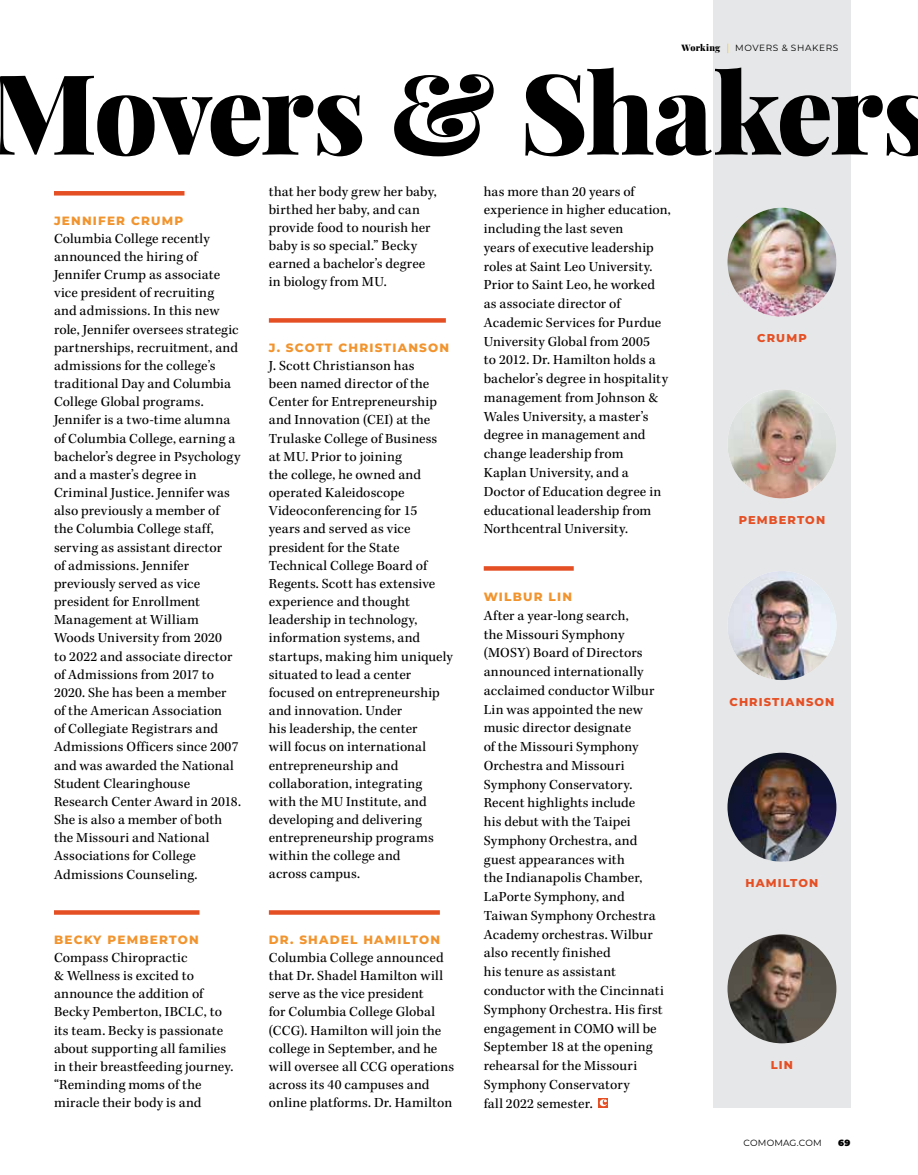
<style>
.page{position:relative;width:918px;height:1175px;background:#fff}
.page>*{position:absolute;margin:0;border:0;box-sizing:border-box;transform-origin:0 0}
.t1{font:14.25px/18.1px "Kepler Std";letter-spacing:.01em;color:#000}
.t2{font:800 12px "Montserrat";letter-spacing:.1em;color:#f2942e}
.t3{font:800 11.4px "Montserrat";letter-spacing:.1em;color:#e54f24}
.t4{font:9px "Montserrat";letter-spacing:.07em;color:#000}
.t5{font:9px "Montserrat";letter-spacing:.02em;color:#000}
.t6{font:900 9px "Playfair Display";letter-spacing:.015em;color:#000}
.t7{font:900 9px "Montserrat";color:#000}
</style>
<div class="page">
<div style="left:713px;top:0;width:137px;height:1107px;background:#e6e7e8"></div>
<svg style="left:0;top:67px;width:918px;height:90px"></svg>
<hr style="left:54px;top:191px;width:131px;height:4px;background:#e54f24">
<svg style="left:54px;top:910px;width:146px;height:4px"></svg>
<div style="left:269px;top:318px;width:177px;height:5px;background:#e54f24"></div>
<svg style="left:269px;top:910px;width:171px;height:4px"></svg>
<svg style="left:484px;top:566px;width:90px;height:4px"></svg>
<svg style="left:599px;top:1098px;width:9px;height:9px"></svg>
<svg style="left:600px;top:1099px;width:7px;height:7px"></svg>
<img style="left:727px;top:208px;width:109px;height:109px;border-radius:54px">
<img style="left:727px;top:389px;width:109px;height:109px;border-radius:54px">
<img style="left:727px;top:571px;width:109px;height:109px;border-radius:54px">
<img style="left:727px;top:752px;width:109px;height:109px;border-radius:54px">
<img style="left:727px;top:934px;width:109px;height:109px;border-radius:54px">
<p class="t6" style="left:681px;top:41px;width:40px">Working</p>
<p class="t4" style="left:735px;top:42px;width:105px">MOVERS &amp; SHAKERS</p>
<p class="t2" style="left:54px;top:212px;width:131px">JENNIFER CRUMP</p>
<p class="t1" style="left:54px;top:230px;width:189px">Columbia College recently announced the hiring of<br>Jennifer Crump as associate vice president of recruiting<br>and admissions. In this new role, Jennifer oversees strategic partnerships, recruitment, and admissions for the college’s traditional Day and Columbia<br>College Global programs.<br>Jennifer is a two-time alumna of Columbia College, earning a bachelor’s degree in Psychology and a master’s degree in<br>Criminal Justice. Jennifer was also previously a member of the Columbia College staff, serving as assistant director<br>of admissions. Jennifer previously served as vice president for Enrollment<br>Management at William<br>Woods University from 2020<br>to 2022 and associate director of Admissions from 2017 to<br>2020. She has been a member of the American Association<br>of Collegiate Registrars and<br>Admissions Officers since 2007 and was awarded the National<br>Student Clearinghouse<br>Research Center Award in 2018.<br>She is also a member of both the Missouri and National<br>Associations for College<br>Admissions Counseling.</p>
<p class="t2" style="left:54px;top:930px;width:146px">BECKY PEMBERTON</p>
<p class="t1" style="left:54px;top:949px;width:181px">Compass Chiropractic<br>&amp; Wellness is excited to announce the addition of<br>Becky Pemberton, IBCLC, to its team. Becky is passionate about supporting all families in their breastfeeding journey. “Reminding moms of the miracle their body is and</p>
<p class="t1" style="left:269px;top:183px;width:169px">that her body grew her baby, birthed her baby, and can provide food to nourish her baby is so special.” Becky earned a bachelor’s degree in biology from MU.</p>
<p class="t2" style="left:269px;top:339px;width:182px">J. SCOTT CHRISTIANSON</p>
<p class="t1" style="left:269px;top:357px;width:186px">J. Scott Christianson has<br>been named director of the<br>Center for Entrepreneurship and Innovation (CEI) at the<br>Trulaske College of Business<br>at MU. Prior to joining<br>the college, he owned and operated Kaleidoscope<br>Videoconferencing for 15<br>years and served as vice president for the State<br>Technical College Board of<br>Regents. Scott has extensive experience and thought leadership in technology, information systems, and startups, making him uniquely situated to lead a center focused on entrepreneurship and innovation. Under<br>his leadership, the center<br>will focus on international entrepreneurship and collaboration, integrating with the MU Institute, and developing and delivering entrepreneurship programs within the college and<br>across campus.</p>
<p class="t2" style="left:269px;top:930px;width:173px">DR. SHADEL HAMILTON</p>
<p class="t1" style="left:269px;top:949px;width:187px">Columbia College announced that Dr. Shadel Hamilton will serve as the vice president<br>for Columbia College Global (CCG). Hamilton will join the college in September, and he will oversee all CCG operations across its 40 campuses and online platforms. Dr. Hamilton</p>
<p class="t1" style="left:484px;top:182px;width:189px;line-height:18.8px">has more than 20 years of experience in higher education, including the last seven<br>years of executive leadership roles at Saint Leo University.<br>Prior to Saint Leo, he worked as associate director of<br>Academic Services for Purdue<br>University Global from 2005<br>to 2012. Dr. Hamilton holds a bachelor’s degree in hospitality management from Johnson &amp;<br>Wales University, a master’s degree in management and change leadership from<br>Kaplan University, and a<br>Doctor of Education degree in educational leadership from<br>Northcentral University.</p>
<p class="t2" style="left:484px;top:588px;width:90px">WILBUR LIN</p>
<p class="t1" style="left:484px;top:606px;width:182px;line-height:18.8px">After a year-long search,<br>the Missouri Symphony (MOSY) Board of Directors announced internationally acclaimed conductor Wilbur<br>Lin was appointed the new music director designate<br>of the Missouri Symphony<br>Orchestra and Missouri<br>Symphony Conservatory.<br>Recent highlights include<br>his debut with the Taipei<br>Symphony Orchestra, and guest appearances with<br>the Indianapolis Chamber,<br>LaPorte Symphony, and<br>Taiwan Symphony Orchestra<br>Academy orchestras. Wilbur also recently finished<br>his tenure as assistant conductor with the Cincinnati<br>Symphony Orchestra. His first engagement in COMO will be<br>September 18 at the opening rehearsal for the Missouri<br>Symphony Conservatory<br>fall 2022 semester.</p>
<p class="t3" style="left:757px;top:330px;width:51px">CRUMP</p>
<p class="t3" style="left:739px;top:511px;width:88px">PEMBERTON</p>
<p class="t3" style="left:729px;top:693px;width:106px">CHRISTIANSON</p>
<p class="t3" style="left:746px;top:875px;width:74px">HAMILTON</p>
<p class="t3" style="left:771px;top:1056px;width:24px">LIN</p>
<p class="t5" style="left:744px;top:1137px;width:80px">COMOMAG.COM</p>
<p class="t7" style="left:838px;top:1136px;width:14px">69</p>
</div>
